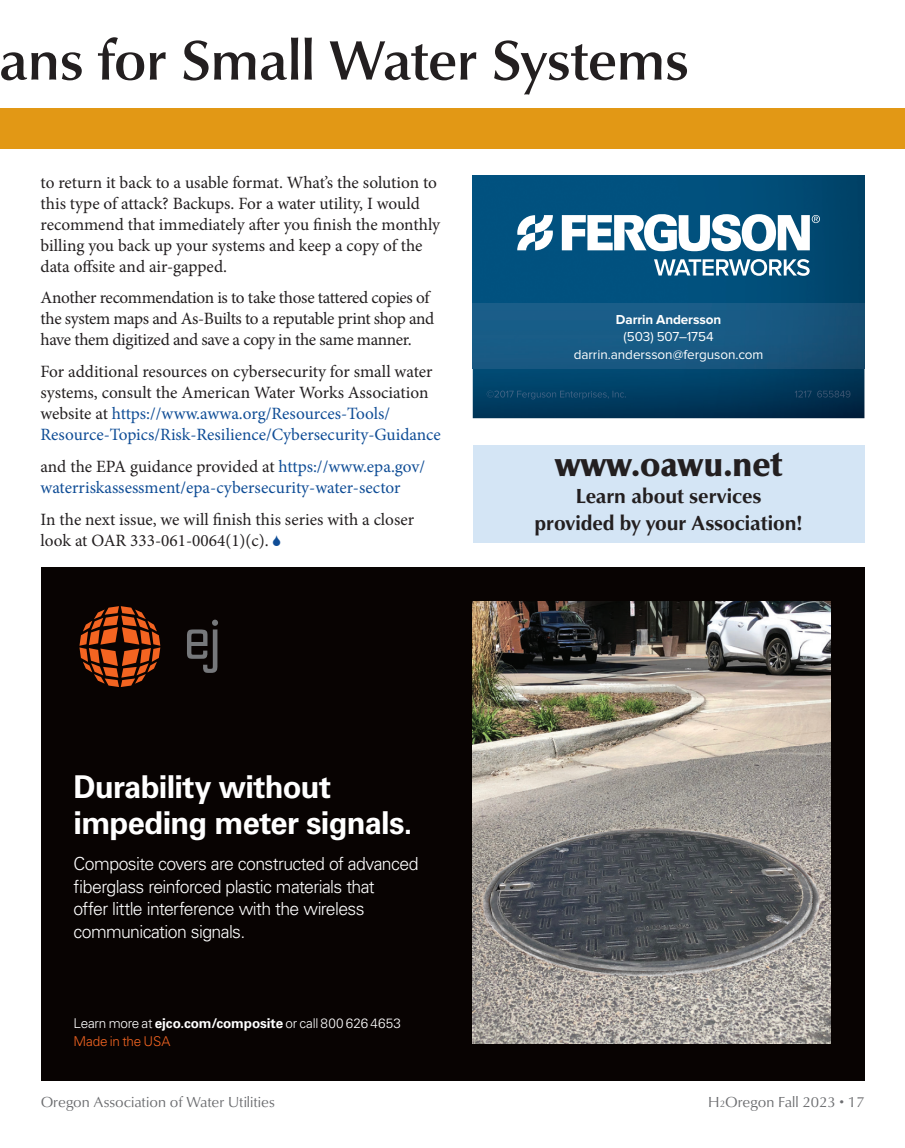
<style>
.page{position:relative;width:905px;height:1148px;background:#fff}
.page>*{position:absolute;margin:0;border:0;box-sizing:border-box;transform-origin:0 0}
.t1{font:500 57px "Classico URW";letter-spacing:-.005em;color:#231f20}
.Copy_10{font:900 36px "Classico URW";color:#231f20}
.t2{font:700 31.5px/36px "Univers LT Pro 65";letter-spacing:-.025em;color:#fff}
.Copy_10-2{font:700 21px/27px "Classico URW";color:#231f20;text-align:center}
.t3{font:300 18px/22.5px "Univers LT Pro 45";letter-spacing:-.035em;color:#fff}
.Copy_11_5{font:17.25px/21px "Minion Pro";letter-spacing:-.005em;color:#231f20}
.Copy_11_5-2{font:17.25px/21px "Minion Pro";letter-spacing:-.025em;color:#231f20}
.Copy_11_5-3{font:17.25px/21px "Minion Pro";color:#0f4d96}
.t4{font:15px "Classico URW";color:#6c6d70}
.t5{font:13.5px/17.7px "Proxima Nova";letter-spacing:-.005em;color:#fff;text-align:center}
.t6{font:300 13.5px/18px "Univers LT Pro 45";letter-spacing:-.015em;color:#fff}
.s1{color:#0f4d96}
.s2{color:#231f20}
.s3{font-family:"Univers LT Pro 65";font-weight:700}
.s4{color:#f36421}
.s5{font-weight:700}
.s6{font-size:9.75px}
</style>
<div class="page">
<div style="left:0;top:108px;width:904px;height:40px;background:#e29815"></div>
<img style="left:472px;top:175px;width:392px;height:243px">
<svg style="left:654px;top:259px;width:155px;height:17px"></svg>
<svg style="left:562px;top:214px;width:258px;height:37px"></svg>
<svg style="left:517px;top:215px;width:36px;height:35px"></svg>
<img style="left:486px;top:390px;width:364px;height:9px">
<div style="left:40px;top:567px;width:824px;height:513px;background:#080302"></div>
<svg style="left:187px;top:619px;width:31px;height:54px"></svg>
<svg style="left:79px;top:606px;width:81px;height:81px"></svg>
<img style="left:472px;top:601px;width:358px;height:442px">
<div style="left:472px;top:445px;width:392px;height:97px;background:#d4e5f5"></div>
<h1 class="t1" style="left:-1px;top:18px;width:691px">ans for Small Water Systems</h1>
<p class="Copy_11_5" style="left:40px;top:172px;width:401px">to return it back to a usable format. What’s the solution to this type of attack? Backups. For a water utility, I would recommend that immediately after you finish the monthly billing you back up your systems and keep a copy of the data offsite and air-gapped.</p>
<p class="Copy_11_5-2" style="left:40px;top:287px;width:395px">Another recommendation is to take those tattered copies of the system maps and As-Builts to a reputable print shop and have them digitized and save a copy in the same manner.</p>
<p class="Copy_11_5" style="left:40px;top:361px;width:402px">For additional resources on cybersecurity for small water systems, consult the American Water Works Association website at <span class="s1">https://www.awwa.org/Resources-Tools/ Resource-Topics/Risk-Resilience/Cybersecurity-Guidance</span></p>
<p class="Copy_11_5-3" style="left:40px;top:456px;width:386px"><span class="s2">and the EPA guidance provided at</span> https://www.epa.gov/ waterriskassessment/epa-cybersecurity-water-sector</p>
<p class="Copy_11_5" style="left:40px;top:509px;width:375px">In the next issue, we will finish this series with a closer look at OAR 333-061-0064(1)(c).</p>
<p class="t2" style="left:74px;top:769px;width:340px">Durability without impeding meter signals.</p>
<p class="t3" style="left:74px;top:852px;width:346px">Composite covers are constructed of advanced fiberglass reinforced plastic materials that<br>offer little interference with the wireless communication signals.</p>
<p class="t6" style="left:74px;top:1014px;width:329px">Learn more at <span class="s3">ejco.com/composite</span> or call 800 626 4653<br><span class="s4">Made in the USA</span></p>
<p class="t5" style="left:573px;top:311px;width:191px"><span class="s5">Darrin Andersson<br></span>(503) 507–1754 darrin.andersson@ferguson.com</p>
<p class="Copy_10" style="left:554px;top:442px;width:229px">www.oawu.net</p>
<p class="Copy_10-2" style="left:534px;top:481px;width:270px">Learn about services provided by your Association!</p>
<p class="t4" style="left:40px;top:1091px;width:236px">Oregon Association of Water Utilities</p>
<p class="t4" style="left:708px;top:1091px;width:158px">H<span class="s6">2</span>Oregon Fall 2023 • 17</p>
</div>
